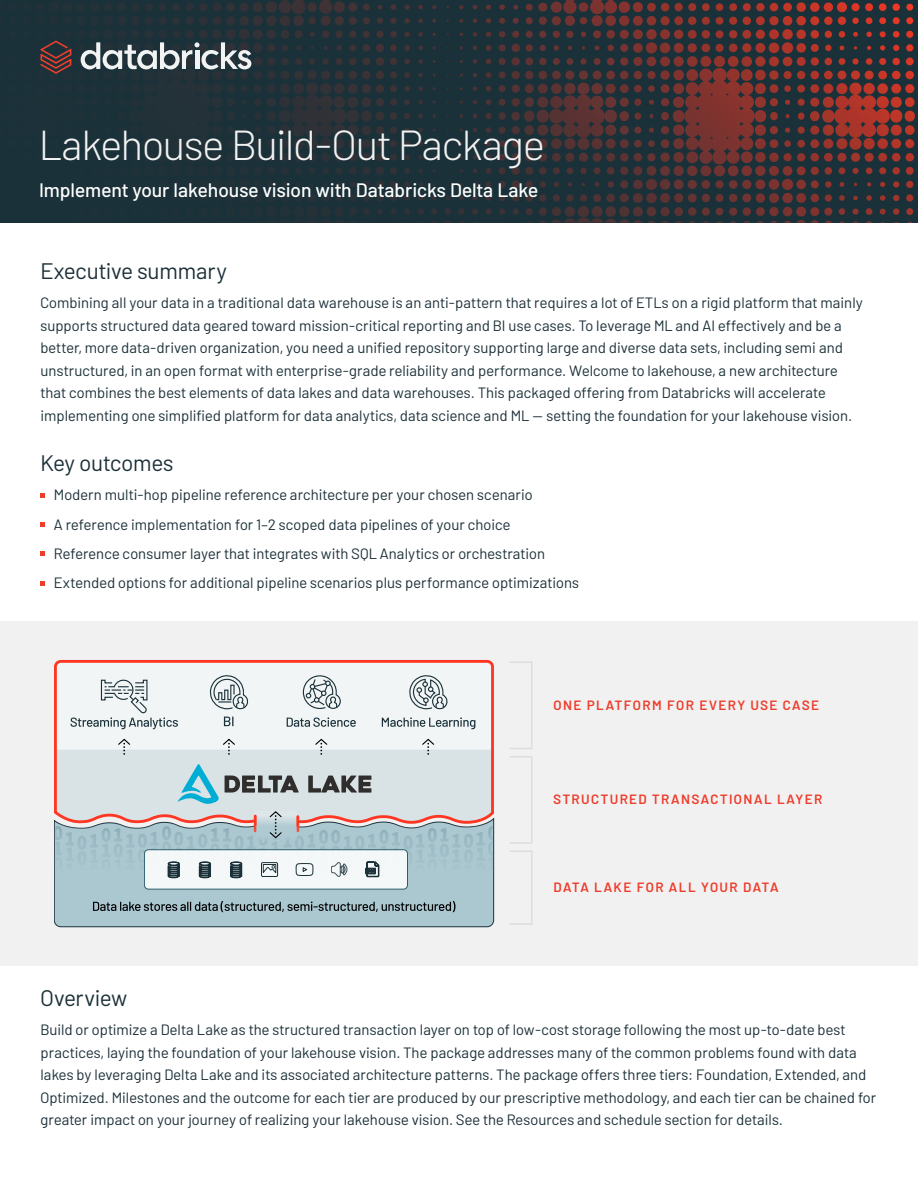
<style>
.page{position:relative;width:918px;height:1188px;background:#fff}
.page>*{position:absolute;margin:0;border:0;box-sizing:border-box;transform-origin:0 0}
.t1{font:300 42px "Barlow";letter-spacing:-.02em;color:#f2f2f2}
.t2{font:22.5px "Barlow";letter-spacing:-.005em;color:#1c3038}
.t3{font:500 19.5px "Barlow";color:#fff}
.t4{font:15px/22.5px "Barlow";letter-spacing:.005em;color:#1c3038}
.t5{font:600 13.5px "Barlow";letter-spacing:.11em;color:#ed3d2b}
</style>
<div class="page">
<svg style="left:0;top:0;width:918px;height:223px;background:#2f3136"></svg>
<svg style="left:266px;top:0;width:581px;height:15px;background:#383135"></svg>
<div style="left:0;top:621px;width:918px;height:344px;background:#f1f1f2"></div>
<svg style="left:40px;top:493px;width:5px;height:5px"></svg>
<svg style="left:40px;top:522px;width:5px;height:5px"></svg>
<svg style="left:40px;top:552px;width:5px;height:4px"></svg>
<svg style="left:40px;top:581px;width:5px;height:4px"></svg>
<div style="left:509px;top:662px;width:23px;height:87px;border:2px solid #dcddde"></div>
<div style="left:509px;top:850px;width:23px;height:75px;border:2px solid #dcddde"></div>
<div style="left:509px;top:756px;width:23px;height:88px;border:2px solid #dcddde"></div>
<svg style="left:81px;top:42px;width:170px;height:27px"></svg>
<svg style="left:40px;top:41px;width:31px;height:33px"></svg>
<svg style="left:54px;top:660px;width:440px;height:79px"></svg>
<div style="left:54px;top:881px;width:440px;height:46px;background:#abc7d0"></div>
<svg style="left:93px;top:901px;width:363px;height:11px;background:#7d9198"></svg>
<div style="left:144px;top:850px;width:263px;height:39px;background:#f4f8f9;border-radius:4px"></div>
<div style="left:144px;top:850px;width:264px;height:39px;border:1px solid #1b5162;border-radius:4px"></div>
<svg style="left:54px;top:739px;width:440px;height:142px"></svg>
<svg style="left:382px;top:717px;width:93px;height:12px"></svg>
<svg style="left:224px;top:717px;width:9px;height:9px"></svg>
<svg style="left:287px;top:717px;width:69px;height:10px"></svg>
<svg style="left:408px;top:674px;width:41px;height:36px"></svg>
<svg style="left:302px;top:675px;width:39px;height:35px"></svg>
<svg style="left:209px;top:674px;width:40px;height:36px"></svg>
<svg style="left:71px;top:679px;width:107px;height:50px"></svg>
<h1 class="t1" style="left:39px;top:114px;width:507px">Lakehouse Build-Out Package</h1>
<h3 class="t3" style="left:39px;top:176px;width:501px">Implement your lakehouse vision with Databricks Delta Lake</h3>
<h2 class="t2" style="left:40px;top:255px;width:188px">Executive summary</h2>
<p class="t4" style="left:40px;top:290px;width:824px">Combining all your data in a traditional data warehouse is an anti-pattern that requires a lot of ETLs on a rigid platform that mainly supports structured data geared toward mission-critical reporting and BI use cases. To leverage ML and AI effectively and be a better, more data-driven organization, you need a unified repository supporting large and diverse data sets, including semi and unstructured, in an open format with enterprise-grade reliability and performance. Welcome to lakehouse, a new architecture that combines the best elements of data lakes and data warehouses. This packaged offering from Databricks will accelerate implementing one simplified platform for data analytics, data science and ML — setting the foundation for your lakehouse vision.</p>
<h2 class="t2" style="left:40px;top:447px;width:134px">Key outcomes</h2>
<p class="t4" style="left:54px;top:479px;width:527px;line-height:29.2px">Modern multi-hop pipeline reference architecture per your chosen scenario<br>A reference implementation for 1–2 scoped data pipelines of your choice Reference consumer layer that integrates with SQL Analytics or orchestration Extended options for additional pipeline scenarios plus performance optimizations</p>
<p class="t5" style="left:554px;top:696px;width:267px">ONE PLATFORM FOR EVERY USE CASE</p>
<p class="t5" style="left:554px;top:789px;width:270px">STRUCTURED TRANSACTIONAL LAYER</p>
<p class="t5" style="left:554px;top:877px;width:226px">DATA LAKE FOR ALL YOUR DATA</p>
<h2 class="t2" style="left:40px;top:981px;width:88px">Overview</h2>
<p class="t4" style="left:40px;top:1017px;width:837px">Build or optimize a Delta Lake as the structured transaction layer on top of low-cost storage following the most up-to-date best practices, laying the foundation of your lakehouse vision. The package addresses many of the common problems found with data lakes by leveraging Delta Lake and its associated architecture patterns. The package offers three tiers: Foundation, Extended, and Optimized. Milestones and the outcome for each tier are produced by our prescriptive methodology, and each tier can be chained for greater impact on your journey of realizing your lakehouse vision. See the Resources and schedule section for details.</p>
</div>
